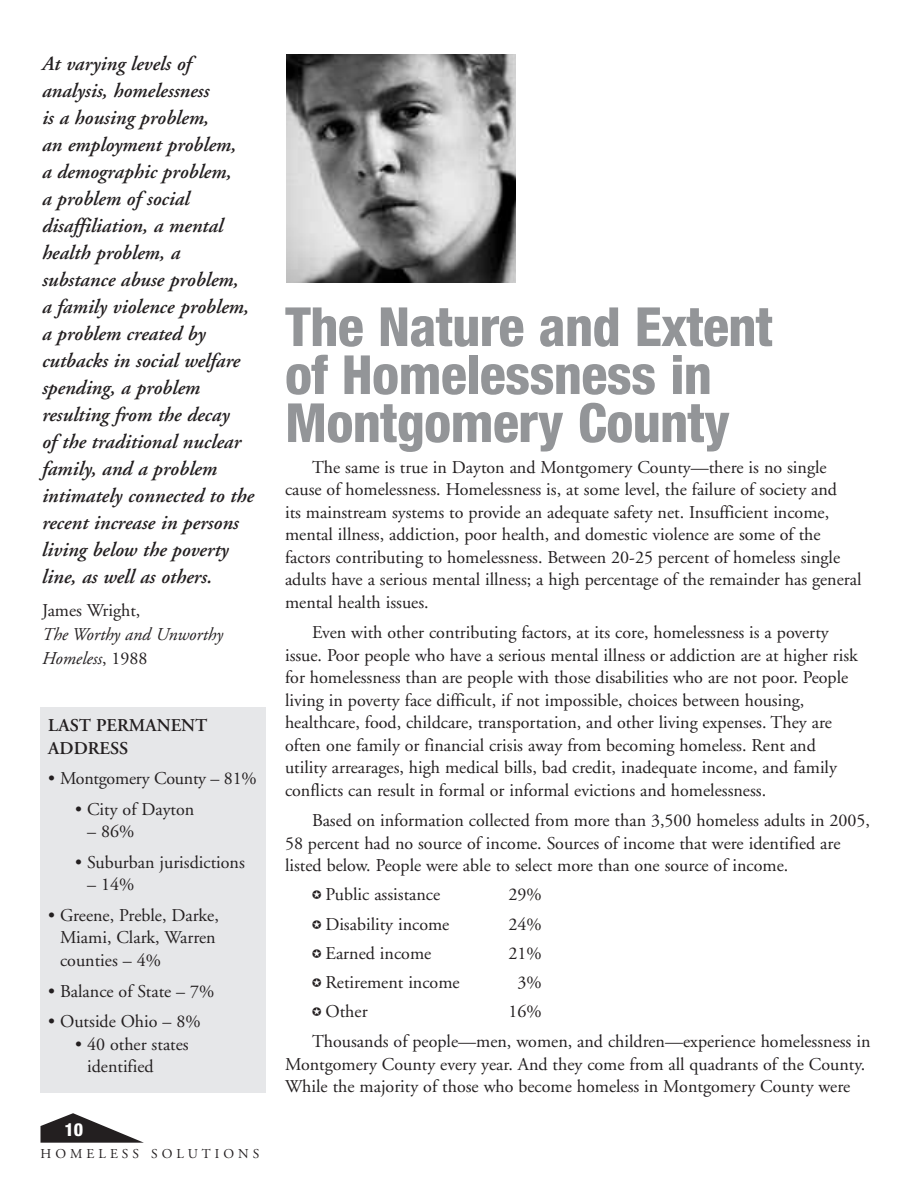
<style>
.page{position:relative;width:918px;height:1188px;background:#fff}
.page>*{position:absolute;margin:0;border:0;box-sizing:border-box;transform-origin:0 0}
.t1{font:800 condensed 54px/48px "Helvetica Neue";letter-spacing:-.01em;color:#939598}
.t2{font:italic 600 20.25px/27px "Adobe Garamond";color:#231f20}
.t3{font:18px/22.5px "Adobe Garamond";color:#231f20}
.t4{font:italic 18px/24px "Adobe Garamond";color:#231f20}
.t5{font:600 18px/22.5px "Adobe Garamond";color:#231f20}
.t6{font:800 condensed 18px "Helvetica Neue";color:#fff}
.t7{font:13.5px "Adobe Garamond";letter-spacing:.3em;color:#231f20}
.s1{font-style:normal}
</style>
<div class="page">
<svg style="left:40px;top:1113px;width:104px;height:30px"></svg>
<img style="left:287px;top:54px;width:228px;height:229px">
<div style="left:40px;top:707px;width:226px;height:385px;background:#e6e7e9"></div>
<p class="t2" style="left:42px;top:52px;width:213px">At varying levels of analysis, homelessness<br>is a housing problem,<br>an employment problem,<br>a demographic problem,<br>a problem of social disaffiliation, a mental health problem, a substance abuse problem,<br>a family violence problem, a problem created by cutbacks in social welfare spending, a problem resulting from the decay<br>of the traditional nuclear family, and a problem intimately connected to the recent increase in persons living below the poverty line, as well as others.</p>
<p class="t3" style="left:42px;top:600px;width:100px">James Wright,</p>
<p class="t4" style="left:42px;top:624px;width:183px">The Worthy and Unworthy<br>Homeless<span class="s1">, 1988</span></p>
<p class="t5" style="left:48px;top:716px;width:161px">LAST PERMANENT<br>ADDRESS</p>
<p class="t3" style="left:48px;top:769px;width:210px">• Montgomery County – 81%</p>
<p class="t3" style="left:75px;top:799px;width:121px">• City of Dayton</p>
<p class="t3" style="left:87px;top:822px;width:49px">– 86%</p>
<p class="t3" style="left:75px;top:852px;width:171px">• Suburban jurisdictions</p>
<p class="t3" style="left:87px;top:875px;width:49px">– 14%</p>
<p class="t3" style="left:60px;top:906px;width:160px;text-indent:-12px">• Greene, Preble, Darke,<br>Miami, Clark, Warren counties – 4%</p>
<p class="t3" style="left:48px;top:981px;width:168px">• Balance of State – 7%</p>
<p class="t3" style="left:48px;top:1012px;width:154px">• Outside Ohio – 8%</p>
<p class="t3" style="left:87px;top:1034px;width:103px;text-indent:-12px">• 40 other states identified</p>
<p class="t6" style="left:64px;top:1123px;width:20px">10</p>
<p class="t7" style="left:40px;top:1149px;width:220px">HOMELESS SOLUTIONS</p>
<h1 class="t1" style="left:285px;top:307px;width:489px">The Nature and Extent of Homelessness in<br>Montgomery County</h1>
<p class="t3" style="left:285px;top:457px;width:578px;text-indent:27px">The same is true in Dayton and Montgomery County—there is no single cause of homelessness. Homelessness is, at some level, the failure of society and<br>its mainstream systems to provide an adequate safety net. Insufficient income, mental illness, addiction, poor health, and domestic violence are some of the factors contributing to homelessness. Between 20-25 percent of homeless single adults have a serious mental illness; a high percentage of the remainder has general mental health issues.</p>
<p class="t3" style="left:285px;top:623px;width:574px;text-indent:27px">Even with other contributing factors, at its core, homelessness is a poverty issue. Poor people who have a serious mental illness or addiction are at higher risk for homelessness than are people with those disabilities who are not poor. People living in poverty face difficult, if not impossible, choices between housing, healthcare, food, childcare, transportation, and other living expenses. They are often one family or financial crisis away from becoming homeless. Rent and utility arrearages, high medical bills, bad credit, inadequate income, and family conflicts can result in formal or informal evictions and homelessness.</p>
<p class="t3" style="left:285px;top:811px;width:586px;text-indent:27px">Based on information collected from more than 3,500 homeless adults in 2005,<br>58 percent had no source of income. Sources of income that were identified are listed below. People were able to select more than one source of income.</p>
<p class="t3" style="left:326px;top:885px;width:116px">Public assistance</p>
<p class="t3" style="left:508px;top:885px;width:35px">29%</p>
<p class="t3" style="left:326px;top:914px;width:125px">Disability income</p>
<p class="t3" style="left:508px;top:914px;width:35px">24%</p>
<p class="t3" style="left:326px;top:943px;width:107px">Earned income</p>
<p class="t3" style="left:508px;top:943px;width:35px">21%</p>
<p class="t3" style="left:326px;top:972px;width:136px">Retirement income</p>
<p class="t3" style="left:517px;top:972px;width:26px">3%</p>
<p class="t3" style="left:326px;top:1001px;width:44px">Other</p>
<p class="t3" style="left:312px;top:997px;width:560px;line-height:30.6px;text-indent:196px">16%<br>Thousands of people—men, women, and children—experience homelessness in</p>
<p class="t3" style="left:285px;top:1055px;width:582px">Montgomery County every year. And they come from all quadrants of the County.<br>While the majority of those who become homeless in Montgomery County were</p>
</div>
